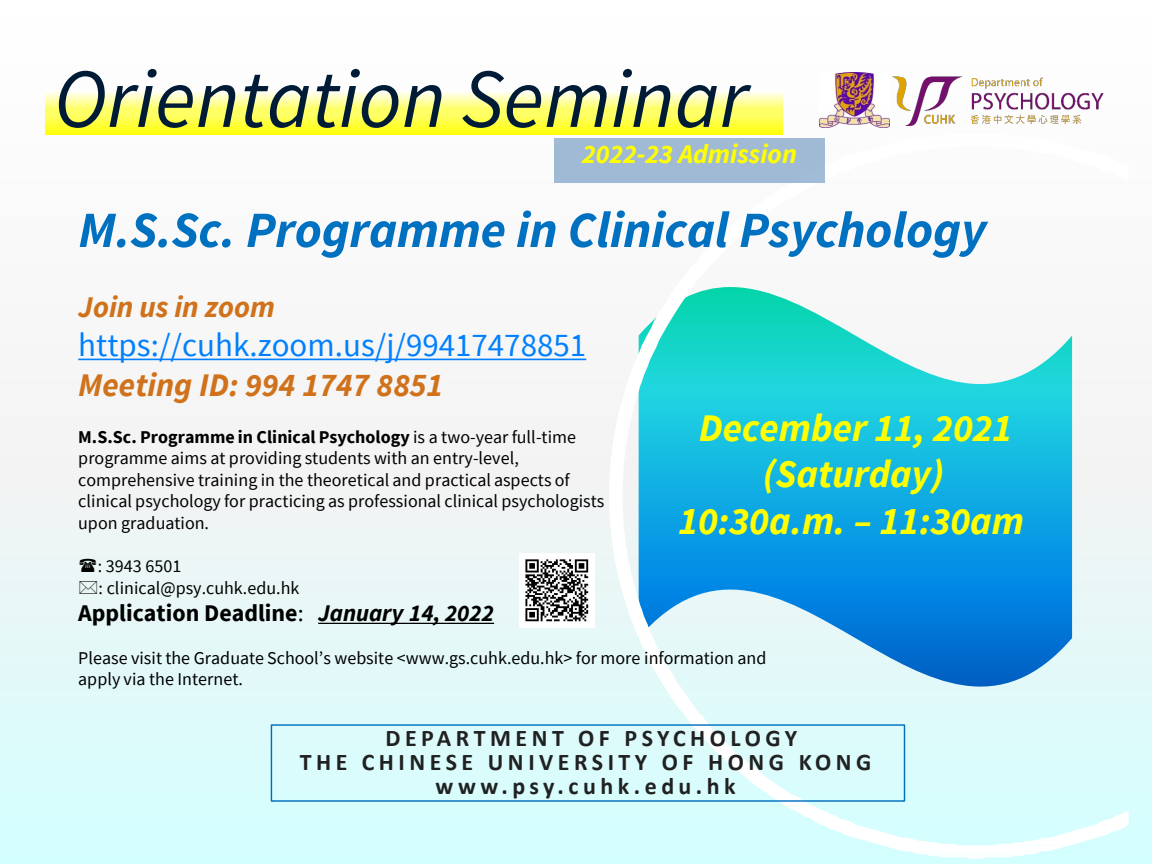
<style>
.page{position:relative;width:1152px;height:864px;background:#fff}
.page>*{position:absolute;margin:0;border:0;box-sizing:border-box;transform-origin:0 0}
.t1{font:italic 84px "Source Sans Pro";color:#001b36}
.t2{font:italic 700 51px "Source Sans Pro";letter-spacing:-.005em;color:#0070c0}
.t3{font:italic 700 39px "Source Sans Pro";color:#ff0}
.t4{font:33px "Source Sans Pro";color:#0080ff}
.t5{font:italic 700 33px "Source Sans Pro";color:#d0721c}
.t6{font:italic 700 30px "Source Sans Pro";color:#d0721c}
.t7{font:italic 700 27px "Source Sans Pro";color:#ff0}
.t8{font:700 24px "Calibri";letter-spacing:.19em;color:#212121}
.t9{font:700 24px "Source Sans Pro";color:#000}
.t10{font:18px/21.6px "Source Sans Pro";letter-spacing:.005em;color:#000}
.s1{font-weight:700}
.s2{font-weight:400}
.s3{font-style:italic}
</style>
<div class="page">
<div style="left:0;top:0;width:1152px;height:864px;background:linear-gradient(to bottom,#fffafa,#d9f8f8)"></div>
<svg style="left:45px;top:90px;width:738px;height:45px;background:#ffff71"></svg>
<svg style="left:908px;top:134px;width:135px;height:6px"></svg>
<svg style="left:609px;top:140px;width:461px;height:711px"></svg>
<svg style="left:987px;top:146px;width:142px;height:34px"></svg>
<svg style="left:993px;top:811px;width:136px;height:34px"></svg>
<svg style="left:908px;top:851px;width:135px;height:8px"></svg>
<svg style="left:78px;top:359px;width:508px;height:1px"></svg>
<svg style="left:318px;top:623px;width:176px;height:1px"></svg>
<div style="left:271px;top:724px;width:634px;height:78px;border:1px solid #0070c0"></div>
<img style="left:819px;top:72px;width:71px;height:56px">
<div style="left:554px;top:138px;width:271px;height:45px;background:#a0bad5"></div>
<img style="left:520px;top:553px;width:74px;height:75px">
<img style="left:890px;top:74px;width:215px;height:55px">
<svg style="left:80px;top:559px;width:16px;height:13px"></svg>
<svg style="left:80px;top:581px;width:17px;height:13px"></svg>
<p class="t1" style="left:54px;top:46px;width:696px">Orientation Seminar</p>
<p class="t7" style="left:582px;top:136px;width:216px">2022-23 Admission</p>
<p class="t2" style="left:78px;top:196px;width:909px">M.S.Sc. Programme in Clinical Psychology</p>
<p class="t6" style="left:78px;top:287px;width:198px">Join us in zoom</p>
<p class="t4" style="left:78px;top:324px;width:509px">https://cuhk.zoom.us/j/99417478851</p>
<p class="t5" style="left:78px;top:362px;width:367px">Meeting ID: 994 1747 8851</p>
<p class="t3" style="left:699px;top:402px;width:315px">December 11, 2021</p>
<p class="t3" style="left:763px;top:448px;width:182px">(Saturday)</p>
<p class="t3" style="left:679px;top:495px;width:347px">10:30a.m. – 11:30am</p>
<p class="t10" style="left:78px;top:426px;width:528px"><span class="s1">M.S.Sc. Programme in Clinical Psychology</span> is a two-year full-time programme aims at providing students with an entry-level, comprehensive training in the theoretical and practical aspects of clinical psychology for practicing as professional clinical psychologists upon graduation.</p>
<p class="t10" style="left:98px;top:555px;width:85px">: 3943 6501</p>
<p class="t10" style="left:99px;top:577px;width:202px">: clinical@psy.cuhk.edu.hk</p>
<p class="t9" style="left:78px;top:597px;width:417px">Application Deadline<span class="s2">:</span> <span class="s3">January 14, 2022</span></p>
<p class="t10" style="left:78px;top:647px;width:690px">Please visit the Graduate School’s website &lt;www.gs.cuhk.edu.hk&gt; for more information and apply via the Internet.</p>
<p class="t8" style="left:385px;top:721px;width:413px">DEPARTMENT OF PSYCHOLOGY</p>
<p class="t8" style="left:300px;top:745px;width:573px">THE CHINESE UNIVERSITY OF HONG KONG</p>
<p class="t8" style="left:436px;top:769px;width:302px">www.psy.cuhk.edu.hk</p>
</div>
